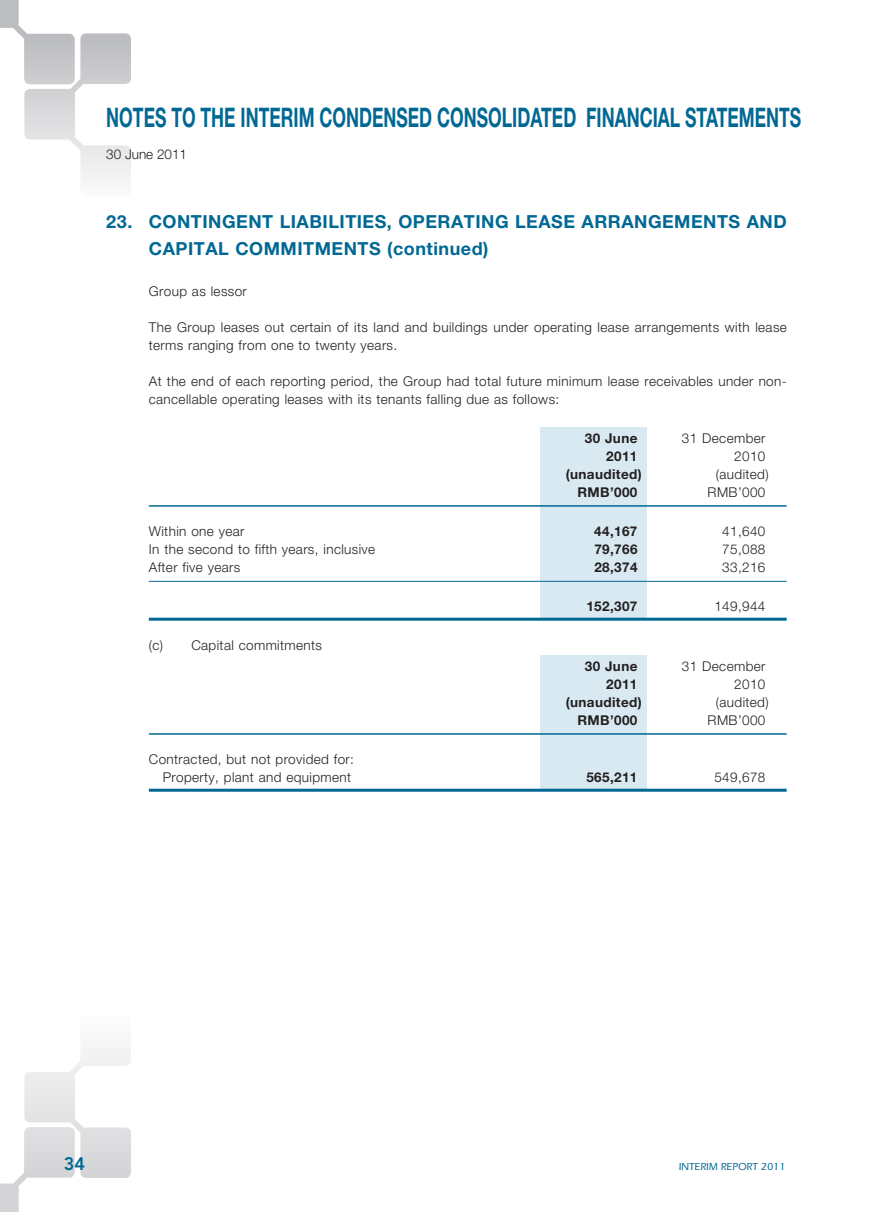
<style>
.page{position:relative;width:893px;height:1212px;background:#fff}
.page>*{position:absolute;margin:0;border:0;box-sizing:border-box;transform-origin:0 0}
.t1{font:700 27px "Helvetica Neue LT Std";color:#006893;scale:.65 1}
.t2{font:700 18px/27px "Helvetica Neue LT Std";letter-spacing:.025em;color:#006893}
.t3{font:800 18px "Avenir LT Std";color:#006893}
.t4{font:300 13.5px/18px "Helvetica Neue LT Std";letter-spacing:.03em;color:#231f20}
.t5{font:700 13.5px "Helvetica Neue LT Std";letter-spacing:.03em;color:#231f20}
.t6{font:300 13.5px "Helvetica Neue LT Std";color:#231f20}
.t7{font:500 10.5px "ITC Eras Std";color:#006893}
</style>
<div class="page">
<svg style="left:0;top:1047px;width:131px;height:165px"></svg>
<svg style="left:0;top:0;width:131px;height:180px"></svg>
<div style="left:540px;top:427px;width:106px;height:192px;background:#d8e9f1"></div>
<hr style="left:149px;top:505px;width:638px;height:2px;background:#006893">
<hr style="left:149px;top:581px;width:638px;height:1px;background:#006893">
<hr style="left:149px;top:618px;width:638px;height:3px;background:#006893">
<div style="left:540px;top:655px;width:106px;height:135px;background:#d8e9f1"></div>
<hr style="left:149px;top:733px;width:638px;height:2px;background:#006893">
<hr style="left:149px;top:789px;width:638px;height:3px;background:#006893">
<h1 class="t1" style="left:106px;top:101px;width:1071px">NOTES TO THE INTERIM CONDENSED CONSOLIDATED FINANCIAL STATEMENTS</h1>
<p class="t6" style="left:106px;top:146px;width:82px">30 June 2011</p>
<h2 class="t2" style="left:149px;top:207px;width:639px;text-indent:-43px">23. CONTINGENT LIABILITIES, OPERATING LEASE ARRANGEMENTS AND<br>CAPITAL COMMITMENTS (continued)</h2>
<p class="t4" style="left:149px;top:282px;width:100px">Group as lessor</p>
<p class="t4" style="left:149px;top:318px;width:640px">The Group leases out certain of its land and buildings under operating lease arrangements with lease terms ranging from one to twenty years.</p>
<p class="t4" style="left:149px;top:372px;width:639px">At the end of each reporting period, the Group had total future minimum lease receivables under non&shy;cancellable operating leases with its tenants falling due as follows:</p>
<p class="t5" style="left:585px;top:430px;width:54px">30 June</p>
<p class="t4" style="left:682px;top:429px;width:85px">31 December</p>
<p class="t5" style="left:606px;top:448px;width:33px">2011</p>
<p class="t4" style="left:734px;top:447px;width:33px">2010</p>
<p class="t5" style="left:566px;top:466px;width:78px">(unaudited)</p>
<p class="t4" style="left:716px;top:465px;width:54px">(audited)</p>
<p class="t5" style="left:577px;top:484px;width:62px">RMB’000</p>
<p class="t4" style="left:708px;top:483px;width:59px">RMB’000</p>
<p class="t4" style="left:149px;top:522px;width:97px">Within one year</p>
<p class="t5" style="left:594px;top:523px;width:45px">44,167</p>
<p class="t4" style="left:722px;top:522px;width:45px">41,640</p>
<p class="t4" style="left:149px;top:540px;width:228px">In the second to fifth years, inclusive</p>
<p class="t5" style="left:594px;top:541px;width:45px">79,766</p>
<p class="t4" style="left:722px;top:540px;width:45px">75,088</p>
<p class="t4" style="left:149px;top:558px;width:93px">After five years</p>
<p class="t5" style="left:594px;top:559px;width:45px">28,374</p>
<p class="t4" style="left:722px;top:558px;width:45px">33,216</p>
<p class="t5" style="left:586px;top:598px;width:53px">152,307</p>
<p class="t4" style="left:714px;top:597px;width:53px">149,944</p>
<p class="t4" style="left:149px;top:636px;width:175px">(c) Capital commitments</p>
<p class="t5" style="left:585px;top:658px;width:54px">30 June</p>
<p class="t4" style="left:682px;top:657px;width:85px">31 December</p>
<p class="t5" style="left:606px;top:676px;width:33px">2011</p>
<p class="t4" style="left:734px;top:675px;width:33px">2010</p>
<p class="t5" style="left:566px;top:694px;width:78px">(unaudited)</p>
<p class="t4" style="left:716px;top:693px;width:54px">(audited)</p>
<p class="t5" style="left:577px;top:712px;width:62px">RMB’000</p>
<p class="t4" style="left:708px;top:711px;width:59px">RMB’000</p>
<p class="t4" style="left:149px;top:750px;width:207px;text-align:right">Contracted, but not provided for:<br>Property, plant and equipment</p>
<p class="t5" style="left:586px;top:769px;width:53px">565,211</p>
<p class="t4" style="left:714px;top:768px;width:53px">549,678</p>
<h2 class="t3" style="left:64px;top:1153px;width:23px">34</h2>
<p class="t7" style="left:679px;top:1160px;width:108px">INTERIM REPORT 2011</p>
</div>
